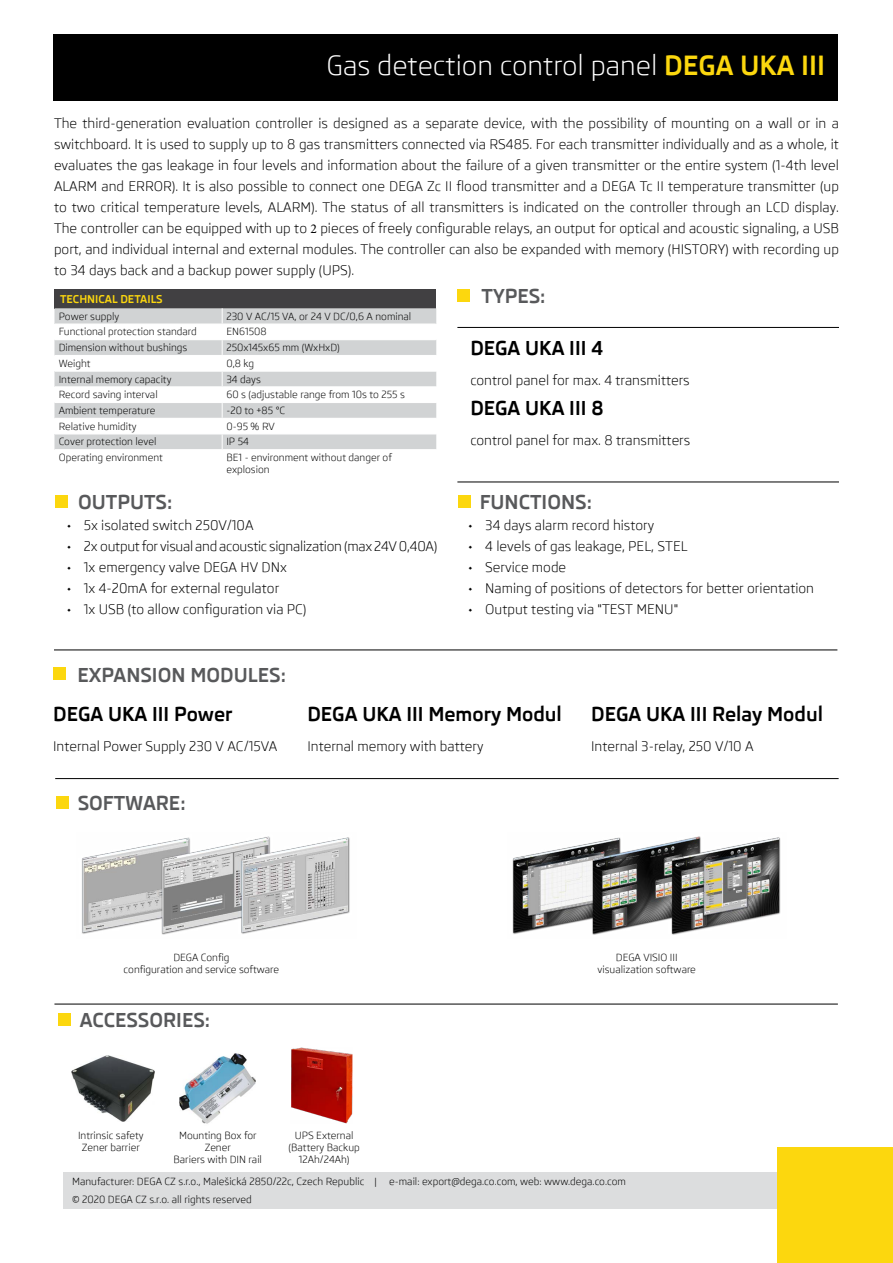
<style>
.page{position:relative;width:893px;height:1263px;background:#fff}
.page>*{position:absolute;margin:0;border:0;box-sizing:border-box;transform-origin:0 0}
.t1{font:27px "Skoda Pro";color:#fff}
.t2{font:700 19.5px "Skoda Pro";color:#000}
.t3{font:700 19.5px "Skoda Pro";color:#58595b}
.t4{font:13.5px/21px "Skoda Pro";color:#000;text-align:justify}
.t5{font:13.5px "Skoda Pro";letter-spacing:-.02em;color:#000}
.t6{font:700 10.95px "Skoda Pro";color:#fcd70e}
.t7{font:10.05px/12px "Skoda Pro";color:#000;text-align:center}
.s1{font-weight:700;color:#fcd70e}
.s2{font-family:"Minion Pro"}
</style>
<div class="page">
<div style="left:53px;top:34px;width:785px;height:66px;background:#000"></div>
<div style="left:55px;top:495px;width:13px;height:13px;background:#fcd70e"></div>
<div style="left:458px;top:495px;width:12px;height:13px;background:#fcd70e"></div>
<div style="left:54px;top:289px;width:382px;height:19px;background:#414042"></div>
<svg style="left:54px;top:308px;width:383px;height:142px"></svg>
<div style="left:457px;top:289px;width:13px;height:13px;background:#fcd70e"></div>
<hr style="left:457px;top:327px;width:382px;height:1px;background:#000">
<hr style="left:457px;top:482px;width:382px;height:1px;background:#000">
<hr style="left:54px;top:649px;width:783px;height:1px;background:#000">
<div style="left:53px;top:668px;width:13px;height:12px;background:#fcd70e"></div>
<div style="left:56px;top:796px;width:12px;height:13px;background:#fcd70e"></div>
<img style="left:82px;top:836px;width:268px;height:99px">
<img style="left:512px;top:836px;width:269px;height:99px">
<hr style="left:54px;top:1004px;width:784px;height:1px;background:#000">
<div style="left:58px;top:1013px;width:13px;height:13px;background:#fcd70e"></div>
<img style="left:179px;top:1053px;width:76px;height:71px">
<img style="left:291px;top:1047px;width:61px;height:76px">
<hr style="left:55px;top:778px;width:784px;height:1px;background:#000">
<img style="left:72px;top:1055px;width:82px;height:66px">
<div style="left:64px;top:1172px;width:775px;height:37px;background:#dcddde"></div>
<div style="left:777px;top:1147px;width:116px;height:116px;background:#fcd70e"></div>
<h1 class="t1" style="left:327px;top:50px;width:500px">Gas detection control panel <span class="s1">DEGA UKA III</span></h1>
<p class="t4" style="left:54px;top:113px;width:786px">The third-generation evaluation controller is designed as a separate device, with the possibility of mounting on a wall or in a switchboard. It is used to supply up to 8 gas transmitters connected via RS485. For each transmitter individually and as a whole, it evaluates the gas leakage in four levels and information about the failure of a given transmitter or the entire system (1-4th level ALARM and ERROR). It is also possible to connect one DEGA Zc II flood transmitter and a DEGA Tc II temperature transmitter (up to two critical temperature levels, ALARM). The status of all transmitters is indicated on the controller through an LCD display.<br>The controller can be equipped with up to <span class="s2">2</span> pieces of freely configurable relays, an output for optical and acoustic signaling, a USB port, and individual internal and external modules. The controller can also be expanded with memory (HISTORY) with recording up to 34 days back and a backup power supply (UPS).</p>
<p class="t6" style="left:60px;top:292px;width:104px">TECHNICAL DETAILS</p>
<p class="t7" style="left:59px;top:310px;width:62px">Power supply</p>
<p class="t7" style="left:226px;top:310px;width:186px">230 V AC/15 VA, or 24 V DC/0,6 A nominal</p>
<p class="t7" style="left:59px;top:326px;width:140px">Functional protection standard</p>
<p class="t7" style="left:226px;top:326px;width:42px">EN61508</p>
<p class="t7" style="left:59px;top:342px;width:130px">Dimension without bushings</p>
<p class="t7" style="left:226px;top:342px;width:115px">250x145x65 mm (WxHxD)</p>
<p class="t7" style="left:59px;top:357px;width:33px">Weight</p>
<p class="t7" style="left:226px;top:357px;width:29px">0,8 kg</p>
<p class="t7" style="left:59px;top:373px;width:114px">Internal memory capacity</p>
<p class="t7" style="left:226px;top:373px;width:36px">34 days</p>
<p class="t7" style="left:59px;top:389px;width:100px">Record saving interval</p>
<p class="t7" style="left:226px;top:389px;width:180px">60 s (adjustable range from 10s to 255 s</p>
<p class="t7" style="left:59px;top:405px;width:98px">Ambient temperature</p>
<p class="t7" style="left:226px;top:405px;width:60px">-20 to +85 °C</p>
<p class="t7" style="left:59px;top:420px;width:79px">Relative humidity</p>
<p class="t7" style="left:226px;top:420px;width:50px">0-95 % RV</p>
<p class="t7" style="left:59px;top:436px;width:99px">Cover protection level</p>
<p class="t7" style="left:226px;top:436px;width:24px">IP 54</p>
<p class="t7" style="left:59px;top:452px;width:106px">Operating environment</p>
<p class="t7" style="left:226px;top:452px;width:167px;text-align:left">BE1 - environment without danger of explosion</p>
<h2 class="t3" style="left:78px;top:491px;width:96px">OUTPUTS:</h2>
<p class="t4" style="left:67px;top:515px;width:188px">• 5x isolated switch 250V/10A</p>
<p class="t5" style="left:67px;top:539px;width:372px">• 2x output for visual and acoustic signalization (max 24V 0,40A)</p>
<p class="t4" style="left:67px;top:557px;width:222px">• 1x emergency valve DEGA HV DNx</p>
<p class="t4" style="left:67px;top:578px;width:214px">• 1x 4-20mA for external regulator</p>
<p class="t4" style="left:67px;top:599px;width:241px">• 1x USB (to allow configuration via PC)</p>
<h2 class="t3" style="left:77px;top:663px;width:210px">EXPANSION MODULES:</h2>
<h2 class="t3" style="left:482px;top:285px;width:66px">TYPES:</h2>
<h2 class="t2" style="left:470px;top:337px;width:134px">DEGA UKA III 4</h2>
<p class="t4" style="left:470px;top:370px;width:221px">control panel for max. 4 transmitters</p>
<h2 class="t2" style="left:470px;top:397px;width:135px">DEGA UKA III 8</h2>
<p class="t4" style="left:470px;top:430px;width:221px">control panel for max. 8 transmitters</p>
<h2 class="t3" style="left:480px;top:491px;width:114px">FUNCTIONS:</h2>
<p class="t4" style="left:468px;top:515px;width:187px">• 34 days alarm record history</p>
<p class="t4" style="left:468px;top:536px;width:221px">• 4 levels of gas leakage, PEL, STEL</p>
<p class="t4" style="left:468px;top:557px;width:99px">• Service mode</p>
<p class="t4" style="left:468px;top:578px;width:347px">• Naming of positions of detectors for better orientation</p>
<p class="t4" style="left:468px;top:599px;width:211px">• Output testing via "TEST MENU"</p>
<h2 class="t2" style="left:53px;top:703px;width:181px">DEGA UKA III Power</h2>
<p class="t4" style="left:53px;top:736px;width:226px">Internal Power Supply 230 V AC/15VA</p>
<h2 class="t3" style="left:78px;top:792px;width:109px">SOFTWARE:</h2>
<h2 class="t2" style="left:307px;top:703px;width:256px">DEGA UKA III Memory Modul</h2>
<p class="t4" style="left:307px;top:736px;width:177px">Internal memory with battery</p>
<h2 class="t2" style="left:591px;top:703px;width:233px">DEGA UKA III Relay Modul</h2>
<p class="t4" style="left:591px;top:736px;width:164px">Internal 3-relay, 250 V/10 A</p>
<p class="t7" style="left:124px;top:952px;width:157px">DEGA Config<br>configuration and service software</p>
<p class="t7" style="left:597px;top:952px;width:100px">DEGA VISIO III visualization software</p>
<h2 class="t3" style="left:80px;top:1009px;width:132px">ACCESSORIES:</h2>
<p class="t7" style="left:78px;top:1129px;width:67px">Intrinsic safety<br>Zener barrier</p>
<p class="t7" style="left:174px;top:1129px;width:90px">Mounting Box for<br>Zener<br>Bariers with DIN rail</p>
<p class="t7" style="left:72px;top:1173px;width:555px;line-height:18px;text-align:left">Manufacturer: DEGA CZ s.r.o., Malešická 2850/22c, Czech Republic | e-mail: export@dega.co.com, web: www.dega.co.com © 2020 DEGA CZ s.r.o. all rights reserved</p>
<p class="t7" style="left:289px;top:1129px;width:73px">UPS External (Battery Backup<br>12Ah/24Ah)</p>
</div>
